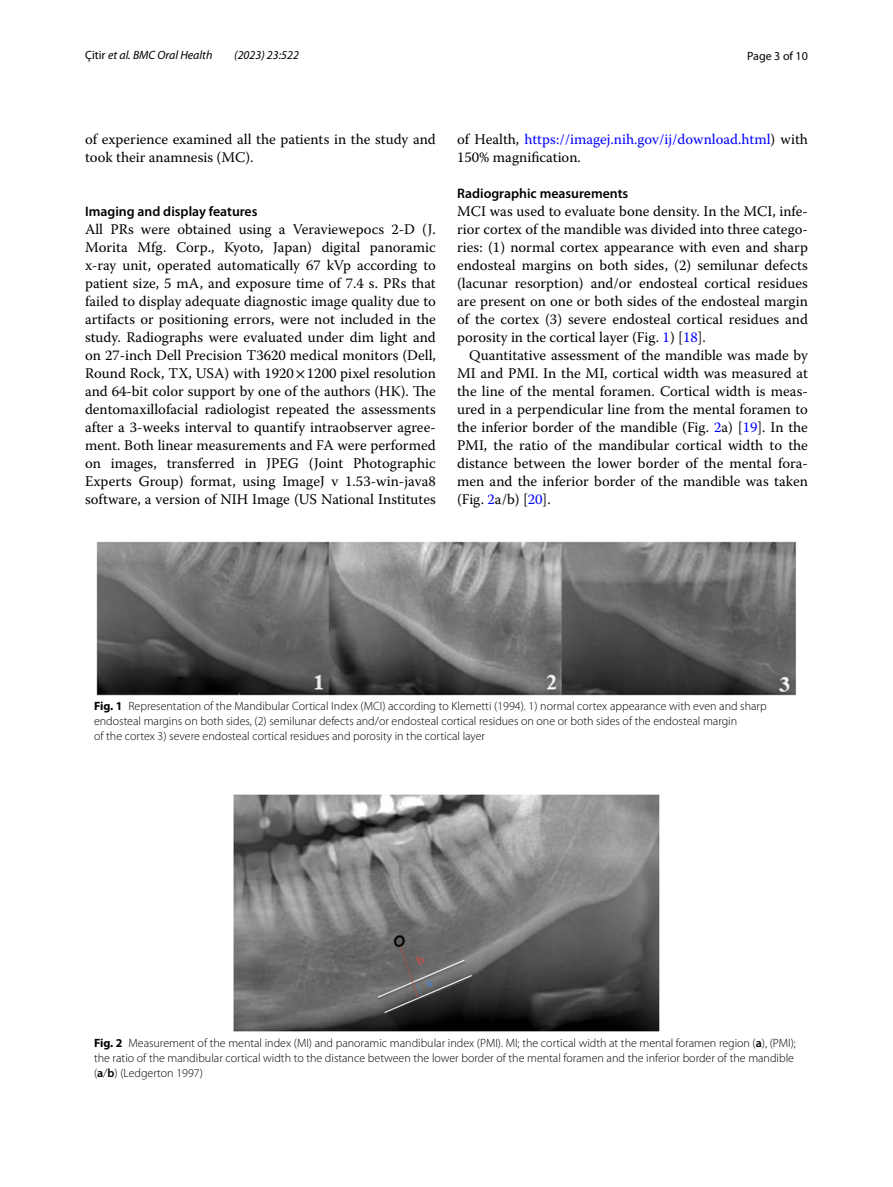
<style>
.page{position:relative;width:893px;height:1187px;background:#fff}
.page>*{position:absolute;margin:0;border:0;box-sizing:border-box;transform-origin:0 0}
.t1{font:14.7px/18px "Warnock Pro";color:#000;text-align:justify}
.t2{font:14.7px/18px "Warnock Pro";color:#00f}
.t3{font:600 13.8px "Myriad Pro";color:#000}
.t4{font:300 12px/15px "Myriad Pro";color:#000}
.t5{font:italic 12px "Myriad Pro";color:#000}
.t6{font:12px "Myriad Pro";color:#000}
.s1{font-style:normal}
.s2{font-family:"STIX"}
.s3{color:#000}
.s4{color:#00f}
.s5{font-weight:700}
.s6{font-weight:600}
</style>
<div class="page">
<img style="left:96px;top:541px;width:701px;height:154px">
<img style="left:234px;top:794px;width:425px;height:237px">
<p class="t5" style="left:85px;top:48px;width:129px"><span class="s1">Çitir</span> et al. BMC Oral Health</p>
<p class="t5" style="left:234px;top:48px;width:66px">(2023) 23:522</p>
<p class="t6" style="left:747px;top:48px;width:62px">Page 3 of 10</p>
<p class="t1" style="left:85px;top:130px;width:352px">of experience examined all the patients in the study and took their anamnesis (MC).</p>
<p class="t3" style="left:85px;top:202px;width:174px">Imaging and display features</p>
<p class="t1" style="left:85px;top:220px;width:352px">All PRs were obtained using a Veraviewepocs 2-D (J.<br>Morita Mfg. Corp., Kyoto, Japan) digital panoramic x-ray unit, operated automatically 67 kVp according to patient size, 5 mA, and exposure time of 7.4 s. PRs that failed to display adequate diagnostic image quality due to artifacts or positioning errors, were not included in the study. Radiographs were evaluated under dim light and on 27-inch Dell Precision T3620 medical monitors (Dell, Round Rock, TX, USA) with 1920<span class="s2">×</span>1200 pixel resolution and 64-bit color support by one of the authors (HK). The dentomaxillofacial radiologist repeated the assessments after a 3-weeks interval to quantify intraobserver agree&shy;ment. Both linear measurements and FA were performed on images, transferred in JPEG (Joint Photographic Experts Group) format, using ImageJ v 1.53-win-java8 software, a version of NIH Image (US National Institutes</p>
<p class="t2" style="left:457px;top:130px;width:352px"><span class="s3">of Health,</span> https://imagej.nih.gov/ij/download.html<span class="s3">) with<br>150% magnification.</span></p>
<p class="t3" style="left:457px;top:184px;width:173px">Radiographic measurements</p>
<p class="t1" style="left:457px;top:202px;width:352px">MCI was used to evaluate bone density. In the MCI, infe&shy;rior cortex of the mandible was divided into three catego&shy;ries: (1) normal cortex appearance with even and sharp endosteal margins on both sides, (2) semilunar defects (lacunar resorption) and/or endosteal cortical residues are present on one or both sides of the endosteal margin of the cortex (3) severe endosteal cortical residues and porosity in the cortical layer (Fig. <span class="s4">1</span>) [<span class="s4">18</span>].</p>
<p class="t1" style="left:457px;top:346px;width:352px;text-indent:12px">Quantitative assessment of the mandible was made by MI and PMI. In the MI, cortical width was measured at the line of the mental foramen. Cortical width is meas&shy;ured in a perpendicular line from the mental foramen to the inferior border of the mandible (Fig. <span class="s4">2</span>a) [<span class="s4">19</span>]. In the PMI, the ratio of the mandibular cortical width to the distance between the lower border of the mental fora&shy;men and the inferior border of the mandible was taken (Fig. <span class="s4">2</span>a/b) [<span class="s4">20</span>].</p>
<p class="t4" style="left:94px;top:698px;width:674px"><span class="s5">Fig. 1</span> Representation of the Mandibular Cortical Index (MCI) according to Klemetti (1994). 1) normal cortex appearance with even and sharp endosteal margins on both sides, (2) semilunar defects and/or endosteal cortical residues on one or both sides of the endosteal margin<br>of the cortex 3) severe endosteal cortical residues and porosity in the cortical layer</p>
<p class="t4" style="left:94px;top:1035px;width:703px"><span class="s5">Fig. 2</span> Measurement of the mental index (MI) and panoramic mandibular index (PMI). MI; the cortical width at the mental foramen region (<span class="s6">a</span>), (PMI); the ratio of the mandibular cortical width to the distance between the lower border of the mental foramen and the inferior border of the mandible (<span class="s6">a</span>/<span class="s6">b</span>) (Ledgerton 1997)</p>
</div>
